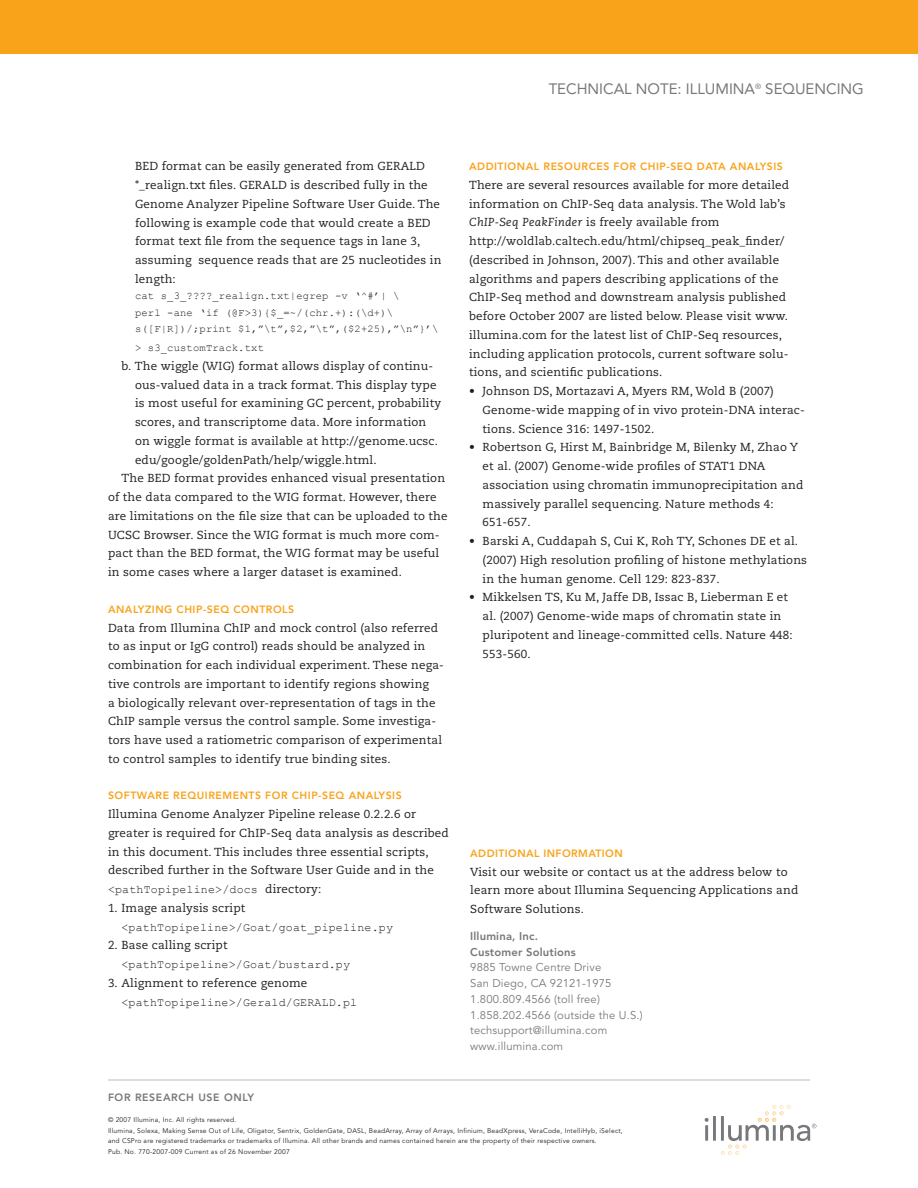
<style>
.page{position:relative;width:918px;height:1188px;background:#fff}
.page>*{position:absolute;margin:0;border:0;box-sizing:border-box;transform-origin:0 0}
.t1{font:15px "Avenir LT";color:#76787b}
.body-text{font:11.7px/18.8px "Caecilia";letter-spacing:.015em;color:#231f20}
.body-text-bulleted{font:11.7px/18.8px "Caecilia";letter-spacing:.015em;color:#231f20}
.Second_Level_Numberi{font:11.7px/18.8px "Caecilia";letter-spacing:.015em;color:#231f20}
.body_caecilia_copy{font:11.7px/18.8px "Caecilia";letter-spacing:.015em;color:#231f20}
.body-text-2{font:11.7px "Courier New";letter-spacing:.015em;color:#231f20}
.illumina_address-tex{font:11.25px "Avenir LT";letter-spacing:.015em;color:#76787b}
.illumina_address-bol{font:800 11.25px "Avenir LT";letter-spacing:.015em;color:#76787b}
.body-text-3{font:10.5px/16.5px "Courier New";letter-spacing:.015em;color:#231f20}
.body-heading{font:800 10.5px "Avenir LT";letter-spacing:.05em;color:#f9a31b}
.Orange_Subheads{font:800 10.5px "Avenir LT";letter-spacing:.04em;color:#f9a31b}
.t2{font:800 10.5px "Avenir LT";letter-spacing:.06em;color:#76787b}
.copyright_info{font:6.75px/10.5px "Avenir LT";letter-spacing:.03em;color:#231f20}
.s1{font-family:"Courier New"}
.s2{font-style:italic}
</style>
<div class="page">
<div style="left:0;top:0;width:918px;height:54px;background:#f9a31b"></div>
<hr style="left:108px;top:1080px;width:702px;height:1px;background:#bcbdc0">
<hr style="left:705px;top:1125px;width:3px;height:16px;background:#76787b">
<hr style="left:713px;top:1116px;width:3px;height:25px;background:#76787b">
<svg style="left:705px;top:1118px;width:4px;height:4px"></svg>
<svg style="left:721px;top:1105px;width:96px;height:50px"></svg>
<p class="t1" style="left:549px;top:80px;width:317px">TECHNICAL NOTE: ILLUMINA<sup>®</sup> SEQUENCING</p>
<p class="Second_Level_Numberi" style="left:135px;top:157px;width:308px">BED format can be easily generated from GERALD *_realign.txt files. GERALD is described fully in the Genome Analyzer Pipeline Software User Guide. The following is example code that would create a BED format text file from the sequence tags in lane 3, assuming sequence reads that are 25 nucleotides in length:</p>
<p class="body-text-3" style="left:135px;top:288px;width:266px">cat s_3_????_realign.txt|egrep -v ‘^#’| \</p>
<p class="body-text-3" style="left:135px;top:304px;width:305px">perl -ane ‘if (@F&gt;3){$_=~/(chr.+):(\d+)\ s([F|R])/;print $1,”\t”,$2,”\t”,($2+25),”\n”}’\</p>
<p class="body-text-3" style="left:135px;top:339px;width:130px">&gt; s3_customTrack.txt</p>
<p class="Second_Level_Numberi" style="left:135px;top:357px;width:308px;text-indent:-14px">b. The wiggle (WIG) format allows display of continu&shy;ous-valued data in a track format. This display type is most useful for examining GC percent, probability scores, and transcriptome data. More information on wiggle format is available at http://genome.ucsc. edu/google/goldenPath/help/wiggle.html.</p>
<p class="body-text" style="left:108px;top:469px;width:341px;text-indent:13px">The BED format provides enhanced visual presentation of the data compared to the WIG format. However, there are limitations on the file size that can be uploaded to the UCSC Browser. Since the WIG format is much more com&shy;pact than the BED format, the WIG format may be useful in some cases where a larger dataset is examined.</p>
<p class="body-heading" style="left:108px;top:603px;width:186px">ANALYZING CHIP-SEQ CONTROLS</p>
<p class="body-text" style="left:108px;top:618px;width:337px">Data from Illumina ChIP and mock control (also referred to as input or IgG control) reads should be analyzed in combination for each individual experiment. These nega&shy;tive controls are important to identify regions showing<br>a biologically relevant over-representation of tags in the ChIP sample versus the control sample. Some investiga&shy;tors have used a ratiometric comparison of experimental to control samples to identify true binding sites.</p>
<p class="body-heading" style="left:108px;top:790px;width:284px">SOFTWARE REQUIREMENTS FOR CH IP-SEQ ANALYSIS</p>
<p class="body-text" style="left:108px;top:805px;width:342px">Illumina Genome Analyzer Pipeline release 0.2.2.6 or greater is required for ChIP-Seq data analysis as described in this document. This includes three essential scripts, described further in the Software User Guide and in the <span class="s1">&lt;pathTopipeline&gt;/docs</span> directory:</p>
<p class="body-text" style="left:108px;top:899px;width:139px">1. Image analysis script</p>
<p class="body-text-2" style="left:121px;top:920px;width:273px">&lt;pathTopipeline&gt;/Goat/goat_pipeline.py</p>
<p class="body-text" style="left:108px;top:936px;width:121px">2. Base calling script</p>
<p class="body-text-2" style="left:121px;top:957px;width:230px">&lt;pathTopipeline&gt;/Goat/bustard.py</p>
<p class="body-text" style="left:108px;top:974px;width:201px">3. Alignment to reference genome</p>
<p class="body-text-2" style="left:121px;top:995px;width:237px">&lt;pathTopipeline&gt;/Gerald/GERALD.pl</p>
<p class="body-heading" style="left:469px;top:160px;width:104px">ADDITIONAL RESOURCE</p>
<p class="body-heading" style="left:603px;top:160px;width:102px">S FOR CHIP-SEQ DATA</p>
<p class="body-heading" style="left:730px;top:160px;width:9px">ANALY</p>
<p class="body-heading" style="left:767px;top:160px;width:18px">SIS</p>
<p class="body-text" style="left:469px;top:176px;width:322px">There are several resources available for more detailed information on ChIP-Seq data analysis. The Wold lab’s <span class="s2">ChIP-Seq PeakFinder</span> is freely available from http://woldlab.caltech.edu/html/chipseq_peak_finder/ (described in Johnson, 2007). This and other available algorithms and papers describing applications of the ChIP-Seq method and downstream analysis published before October 2007 are listed below. Please visit www. illumina.com for the latest list of ChIP-Seq resources, including application protocols, current software solu&shy;tions, and scientific publications.</p>
<p class="body-text-bulleted" style="left:483px;top:382px;width:324px;text-indent:-14px">• Johnson DS, Mortazavi A, Myers RM, Wold B (2007)<br>Genome-wide mapping of in vivo protein-DNA interac&shy;tions. Science 316: 1497-1502.</p>
<p class="body-text-bulleted" style="left:483px;top:438px;width:322px;text-indent:-14px">• Robertson G, Hirst M, Bainbridge M, Bilenky M, Zhao Y et al. (2007) Genome-wide profiles of STAT1 DNA association using chromatin immunoprecipitation and massively parallel sequencing. Nature methods 4:<br>651-657.</p>
<p class="body-text-bulleted" style="left:483px;top:532px;width:326px;text-indent:-14px">• Barski A, Cuddapah S, Cui K, Roh TY, Schones DE et al. (2007) High resolution profiling of histone methylations in the human genome. Cell 129: 823-837.</p>
<p class="body-text-bulleted" style="left:483px;top:588px;width:312px;text-indent:-14px">• Mikkelsen TS, Ku M, Jaffe DB, Issac B, Lieberman E et al. (2007) Genome-wide maps of chromatin state in pluripotent and lineage-committed cells. Nature 448:<br>553-560.</p>
<p class="Orange_Subheads" style="left:470px;top:847px;width:9px">ADD</p>
<p class="Orange_Subheads" style="left:495px;top:847px;width:22px">ITIONAL</p>
<p class="Orange_Subheads" style="left:544px;top:847px;width:28px">INFORMAT</p>
<p class="Orange_Subheads" style="left:602px;top:847px;width:13px">ION</p>
<p class="body_caecilia_copy" style="left:470px;top:862px;width:330px">Visit our website or contact us at the address below to learn more about Illumina Sequencing Applications and<br>Software Solutions.</p>
<p class="illumina_address-bol" style="left:470px;top:929px;width:69px">ILLUMINA, INC.</p>
<p class="illumina_address-bol" style="left:470px;top:945px;width:107px">CUSTOMER SOLUTIONS</p>
<p class="illumina_address-tex" style="left:470px;top:961px;width:133px">9885 Towne Centre Drive</p>
<p class="illumina_address-tex" style="left:470px;top:977px;width:143px">San Diego, CA 92121-1975</p>
<p class="illumina_address-tex" style="left:470px;top:993px;width:131px">1.800.809.4566 (toll free)</p>
<p class="illumina_address-tex" style="left:470px;top:1008px;width:174px">1.858.202.4566 (outside the U.S.)</p>
<p class="illumina_address-tex" style="left:470px;top:1024px;width:139px">techsupport@illumina.com</p>
<p class="illumina_address-tex" style="left:470px;top:1040px;width:94px">www.illumina.com</p>
<p class="t2" style="left:108px;top:1091px;width:147px">FOR RESEARCH USE ONLY</p>
<p class="copyright_info" style="left:108px;top:1115px;width:130px">© 2007 Illumina, Inc. All rights reserved.</p>
<p class="copyright_info" style="left:108px;top:1126px;width:516px">Illumina, Solexa, Making Sense Out of Life, Oligator, Sentrix, GoldenGate, DASL, BeadArray, Array of Arrays, Infinium, BeadXpress, VeraCode, IntelliHyb, iSelect, and CSPro are registered trademarks or trademarks of Illumina. All other brands and names contained herein are the property of their respective owners.</p>
<p class="copyright_info" style="left:108px;top:1147px;width:183px">Pub. No. 770-2007-009 Current as of 26 November 2007</p>
</div>
